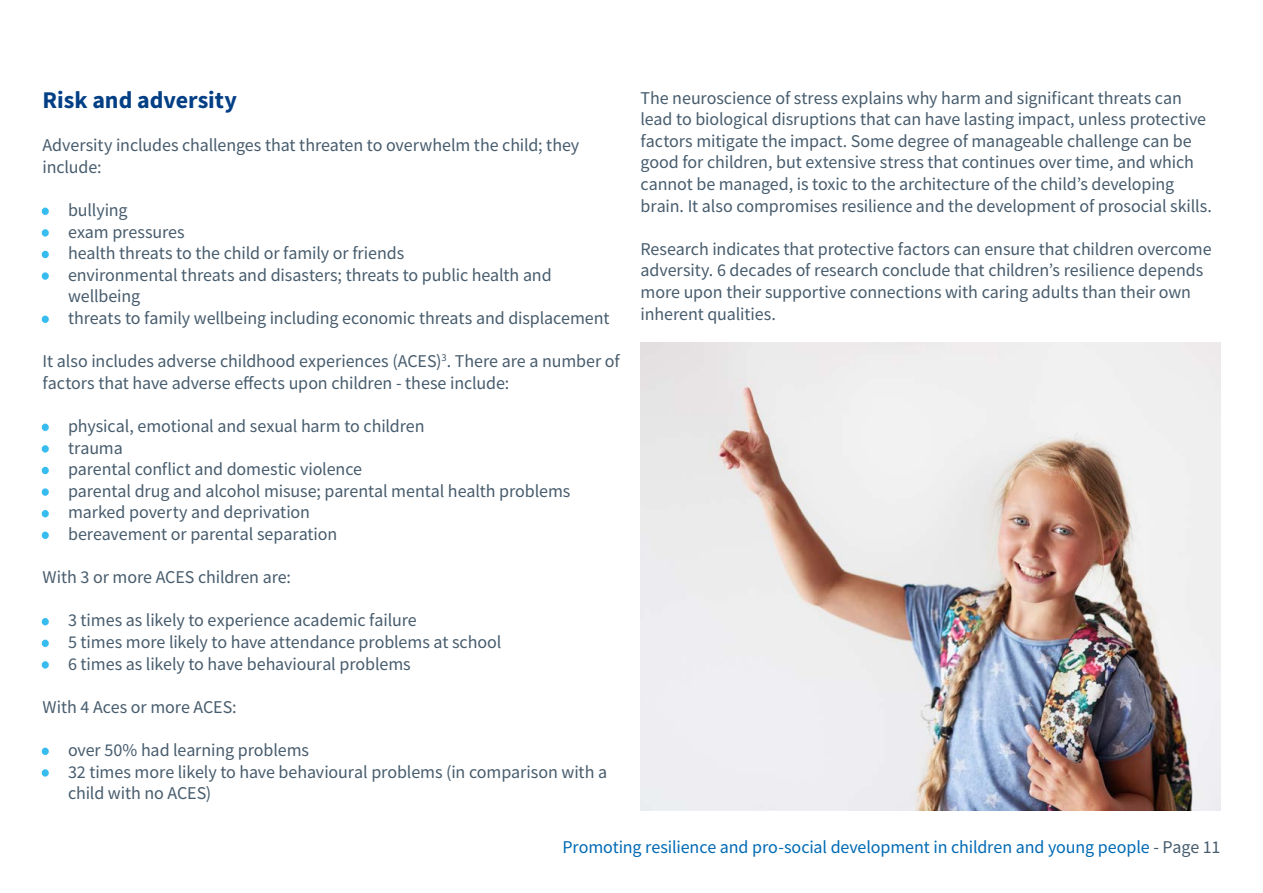
<style>
.page{position:relative;width:1263px;height:893px;background:#fff}
.page>*{position:absolute;margin:0;border:0;box-sizing:border-box;transform-origin:0 0}
.t1{font:700 24px "Source Sans Pro";color:#033f85}
.Bullets_-_light_blue{font:18px/21.6px "Source Sans Pro";letter-spacing:-.005em;color:#475c6d}
.t2{font:18px "Source Sans Pro";letter-spacing:-.005em;color:#006ab4}
.s1{color:#36bcee}
.s2{color:#475c6d}
</style>
<div class="page">
<img style="left:640px;top:342px;width:580px;height:468px">
<h2 class="t1" style="left:43px;top:84px;width:196px">Risk and adversity</h2>
<p class="Bullets_-_light_blue" style="left:43px;top:134px;width:538px">Adversity includes challenges that threaten to overwhelm the child; they include:</p>
<p class="Bullets_-_light_blue" style="left:43px;top:199px;width:87px"><span class="s1">•</span> bullying</p>
<p class="Bullets_-_light_blue" style="left:43px;top:221px;width:144px"><span class="s1">•</span> exam pressures</p>
<p class="Bullets_-_light_blue" style="left:43px;top:242px;width:363px"><span class="s1">•</span> health threats to the child or family or friends</p>
<p class="Bullets_-_light_blue" style="left:68px;top:264px;width:485px;text-indent:-26px"><span class="s1">•</span> environmental threats and disasters; threats to public health and wellbeing</p>
<p class="Bullets_-_light_blue" style="left:43px;top:307px;width:568px"><span class="s1">•</span> threats to family wellbeing including economic threats and displacement</p>
<p class="Bullets_-_light_blue" style="left:43px;top:350px;width:579px">It also includes adverse childhood experiences (ACES)<sup>3</sup>. There are a number of factors that have adverse effects upon children - these include:</p>
<p class="Bullets_-_light_blue" style="left:43px;top:415px;width:384px"><span class="s1">•</span> physical, emotional and sexual harm to children</p>
<p class="Bullets_-_light_blue" style="left:43px;top:437px;width:82px"><span class="s1">•</span> trauma</p>
<p class="Bullets_-_light_blue" style="left:43px;top:458px;width:321px"><span class="s1">•</span> parental conflict and domestic violence</p>
<p class="Bullets_-_light_blue" style="left:43px;top:480px;width:529px"><span class="s1">•</span> parental drug and alcohol misuse; parental mental health problems</p>
<p class="Bullets_-_light_blue" style="left:43px;top:502px;width:269px"><span class="s1">•</span> marked poverty and deprivation</p>
<p class="Bullets_-_light_blue" style="left:43px;top:523px;width:296px"><span class="s1">•</span> bereavement or parental separation</p>
<p class="Bullets_-_light_blue" style="left:43px;top:566px;width:250px">With 3 or more ACES children are:</p>
<p class="Bullets_-_light_blue" style="left:43px;top:610px;width:376px"><span class="s1">•</span> 3 times as likely to experience academic failure</p>
<p class="Bullets_-_light_blue" style="left:43px;top:631px;width:460px"><span class="s1">•</span> 5 times more likely to have attendance problems at school</p>
<p class="Bullets_-_light_blue" style="left:43px;top:653px;width:370px"><span class="s1">•</span> 6 times as likely to have behavioural problems</p>
<p class="Bullets_-_light_blue" style="left:43px;top:696px;width:196px">With 4 Aces or more ACES:</p>
<p class="Bullets_-_light_blue" style="left:43px;top:739px;width:268px"><span class="s1">•</span> over 50% had learning problems</p>
<p class="Bullets_-_light_blue" style="left:68px;top:761px;width:541px;text-indent:-26px"><span class="s1">•</span> 32 times more likely to have behavioural problems (in comparison with a child with no ACES)</p>
<p class="Bullets_-_light_blue" style="left:640px;top:87px;width:573px">The neuroscience of stress explains why harm and significant threats can lead to biological disruptions that can have lasting impact, unless protective factors mitigate the impact. Some degree of manageable challenge can be good for children, but extensive stress that continues over time, and which cannot be managed, is toxic to the architecture of the child’s developing brain. It also compromises resilience and the development of prosocial skills.</p>
<p class="Bullets_-_light_blue" style="left:640px;top:238px;width:573px">Research indicates that protective factors can ensure that children overcome adversity. 6 decades of research conclude that children’s resilience depends more upon their supportive connections with caring adults than their own inherent qualities.</p>
<p class="t2" style="left:563px;top:835px;width:659px">Promoting resilience and pro-social development in children and young people <span class="s2">- Page 11</span></p>
</div>
